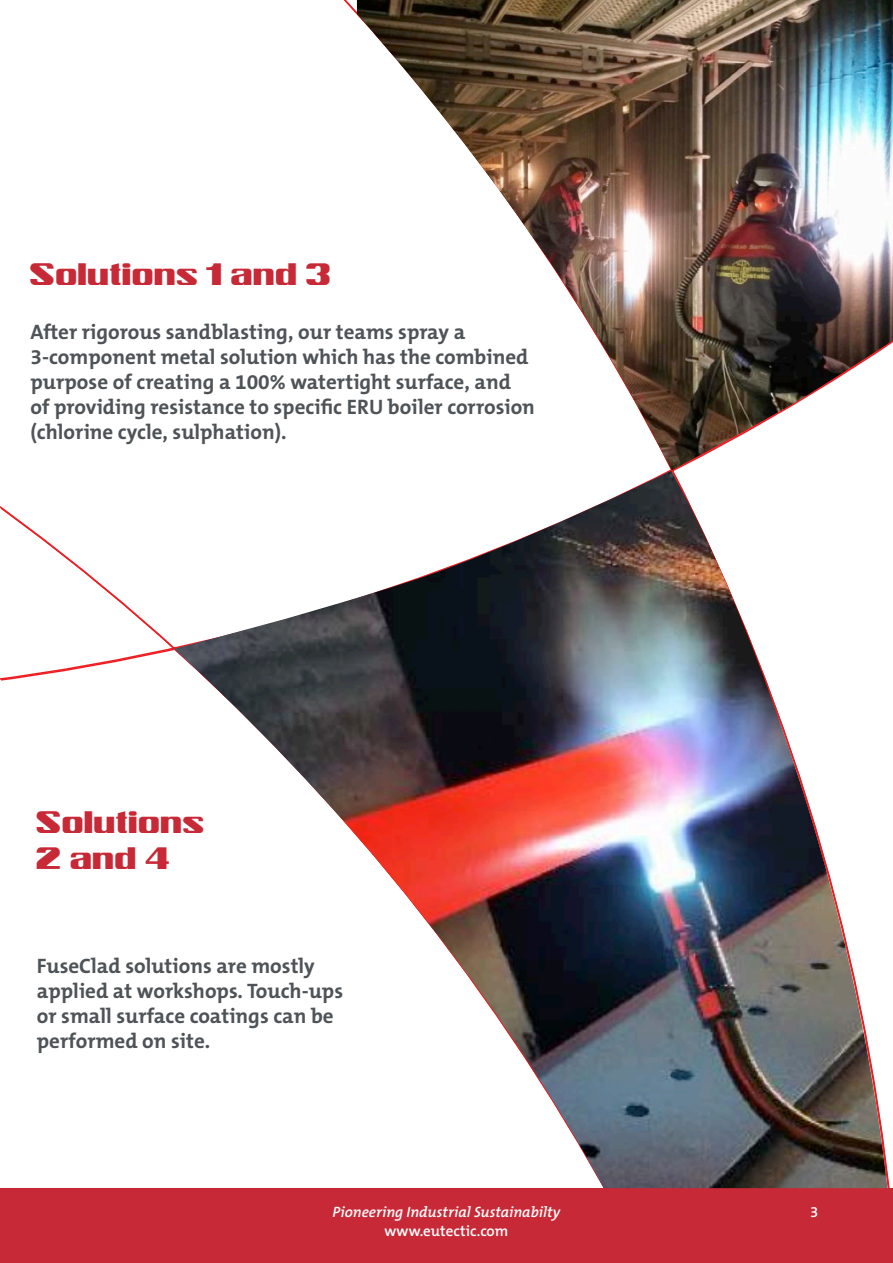
<style>
.page{position:relative;width:893px;height:1263px;background:#fff}
.page>*{position:absolute;margin:0;border:0;box-sizing:border-box;transform-origin:0 0}
.Title_Cover{font:30px/36px "Castolin 3 DAS";color:#c82937}
.Chapeau{font:700 21px/25.2px "The Mix B W7";color:#4e5357}
.t1{font:italic 600 15px "The Mix B W6";color:#fff}
.t2{font:600 15px "The Mix B W6";color:#fff}
</style>
<div class="page">
<div style="left:0;top:1188px;width:893px;height:75px;background:#c82937"></div>
<img style="left:357px;top:0;width:536px;height:470px">
<img style="left:174px;top:471px;width:713px;height:717px">
<p class="Title_Cover" style="left:31px;top:256px;width:303px">Solutions 1 and 3</p>
<p class="Chapeau" style="left:31px;top:319px;width:506px">After rigorous sandblasting, our teams spray a 3-component metal solution which has the combined purpose of creating a 100% watertight surface, and of providing resistance to specific ERU boiler corrosion (chlorine cycle, sulphation).</p>
<p class="Title_Cover" style="left:37px;top:805px;width:169px">Solutions<br>2 and 4</p>
<p class="Chapeau" style="left:37px;top:953px;width:308px">FuseClad solutions are mostly applied at workshops. Touch-ups or small surface coatings can be performed on site.</p>
<p class="t1" style="left:333px;top:1202px;width:229px">Pioneering Industrial Sustainabilty</p>
<p class="t2" style="left:810px;top:1202px;width:10px">3</p>
<p class="t2" style="left:385px;top:1221px;width:125px">www.eutectic.com</p>
</div>
